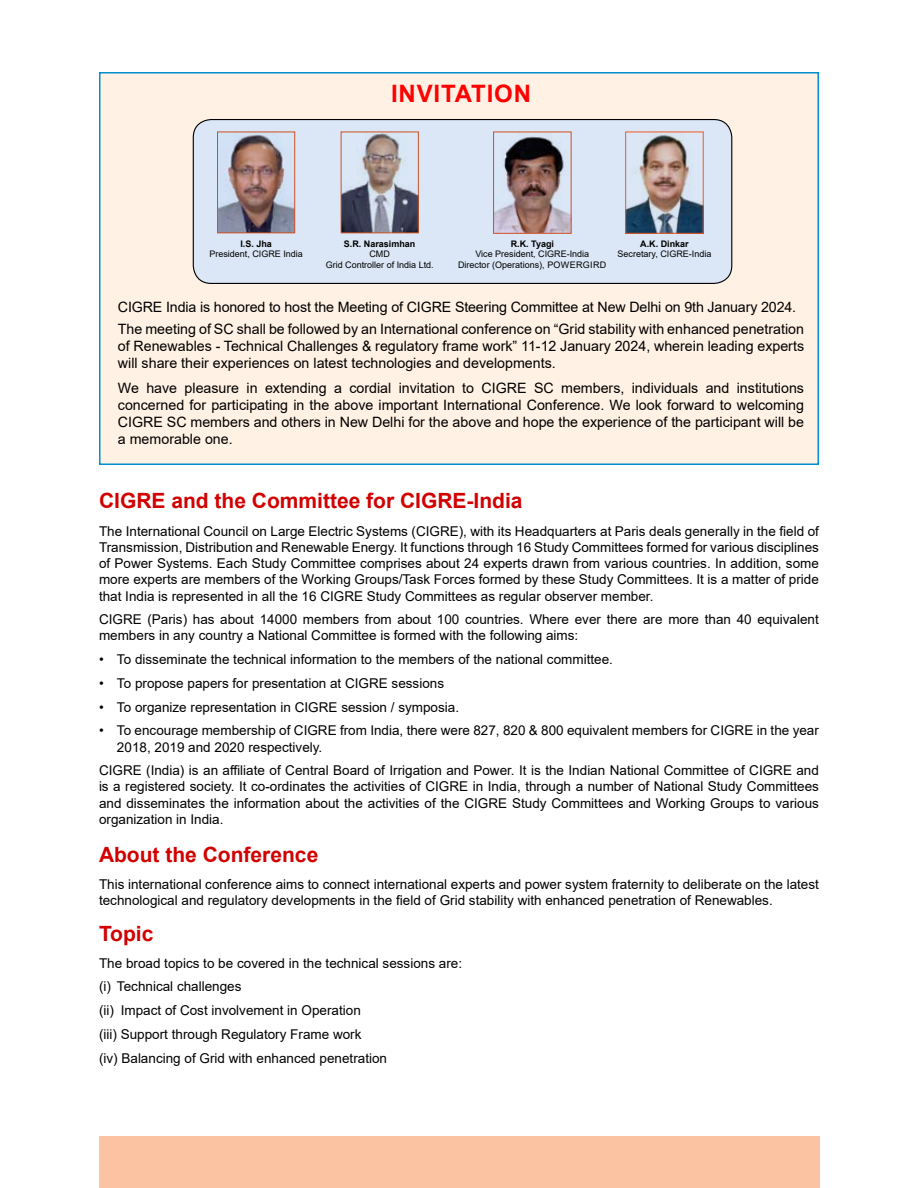
<style>
.page{position:relative;width:918px;height:1188px;background:#fff}
.page>*{position:absolute;margin:0;border:0;box-sizing:border-box;transform-origin:0 0}
.t1{font:700 24px "Arial";letter-spacing:.035em;color:#f00}
.t2{font:700 21px "Arial";color:#d20000}
.t3{font:14.25px/17.1px "Arial";color:#000}
.t4{font:13.5px/16.2px "Arial";color:#000}
.t5{font:9px/10.8px "Arial";color:#000}
.t6{font:700 9px "Arial";color:#000}
</style>
<div class="page">
<div style="left:99px;top:1137px;width:720px;height:51px;background:#fcc3a3"></div>
<div style="left:99px;top:72px;width:720px;height:393px;background:#fff1e4;border:2px solid #0091d0"></div>
<div style="left:193px;top:120px;width:539px;height:163px;background:#dbe7f6;border-radius:18px"></div>
<div style="left:193px;top:119px;width:539px;height:165px;border:1px solid #000;border-radius:18px"></div>
<img style="left:495px;top:136px;width:75px;height:96px">
<div style="left:493px;top:132px;width:79px;height:102px;border:1px solid #f15a22"></div>
<img style="left:627px;top:134px;width:75px;height:98px">
<div style="left:625px;top:132px;width:79px;height:102px;border:1px solid #f15a22"></div>
<img style="left:219px;top:134px;width:74px;height:97px">
<div style="left:217px;top:132px;width:78px;height:101px;border:1px solid #f15a22"></div>
<img style="left:343px;top:134px;width:74px;height:97px">
<div style="left:341px;top:132px;width:78px;height:101px;border:1px solid #f15a22"></div>
<h1 class="t1" style="left:391px;top:77px;width:142px">INVITATION</h1>
<p class="t6" style="left:240px;top:237px;width:33px">I.S. Jha</p>
<p class="t5" style="left:209px;top:249px;width:95px">President, CIGRE India</p>
<p class="t6" style="left:344px;top:237px;width:73px">S.R. Narasimhan</p>
<p class="t5" style="left:326px;top:249px;width:110px;text-align:center">CMD<br>Grid Controller of India Ltd.</p>
<p class="t6" style="left:511px;top:237px;width:45px">R.K. Tyagi</p>
<p class="t5" style="left:458px;top:249px;width:133px;text-indent:17px">Vice President, CIGRE-India<br>Director (Operations), Powergird</p>
<p class="t6" style="left:640px;top:237px;width:50px">A.K. Dinkar</p>
<p class="t5" style="left:618px;top:249px;width:95px">Secretary, CIGRE-India</p>
<p class="t3" style="left:118px;top:296px;width:688px;line-height:21.6px">CIGRE India is honored to host the Meeting of CIGRE Steering Committee at New Delhi on 9th January 2024.<br>The meeting of SC shall be followed by an International conference on “Grid stability with enhanced penetration</p>
<p class="t3" style="left:118px;top:337px;width:688px">of Renewables - Technical Challenges &amp; regulatory frame work” 11-12 January 2024, wherein leading experts will share their experiences on latest technologies and developments.</p>
<p class="t3" style="left:118px;top:379px;width:688px;text-align:justify">We have pleasure in extending a cordial invitation to CIGRE SC members, individuals and institutions concerned for participating in the above important International Conference. We look forward to welcoming CIGRE SC members and others in New Delhi for the above and hope the experience of the participant will be a memorable one.</p>
<h2 class="t2" style="left:99px;top:485px;width:425px">CIGRE and the Committee for CIGRE-India</h2>
<p class="t4" style="left:99px;top:523px;width:721px;text-align:justify">The International Council on Large Electric Systems (CIGRE), with its Headquarters at Paris deals generally in the field of Transmission, Distribution and Renewable Energy. It functions through 16 Study Committees formed for various disciplines of Power Systems. Each Study Committee comprises about 24 experts drawn from various countries. In addition, some more experts are members of the Working Groups/Task Forces formed by these Study Committees. It is a matter of pride that India is represented in all the 16 CIGRE Study Committees as regular observer member.</p>
<p class="t4" style="left:99px;top:611px;width:721px">CIGRE (Paris) has about 14000 members from about 100 countries. Where ever there are more than 40 equivalent members in any country a National Committee is formed with the following aims:</p>
<p class="t4" style="left:99px;top:651px;width:515px">• To disseminate the technical information to the members of the national committee.</p>
<p class="t4" style="left:99px;top:675px;width:347px">• To propose papers for presentation at CIGRE sessions</p>
<p class="t4" style="left:99px;top:699px;width:362px">• To organize representation in CIGRE session / symposia.</p>
<p class="t4" style="left:117px;top:722px;width:703px;text-indent:-18px">• To encourage membership of CIGRE from India, there were 827, 820 &amp; 800 equivalent members for CIGRE in the year<br>2018, 2019 and 2020 respectively.</p>
<p class="t4" style="left:99px;top:762px;width:721px;text-align:justify">CIGRE (India) is an affiliate of Central Board of Irrigation and Power. It is the Indian National Committee of CIGRE and is a registered society. It co-ordinates the activities of CIGRE in India, through a number of National Study Committees and disseminates the information about the activities of the CIGRE Study Committees and Working Groups to various organization in India.</p>
<h2 class="t2" style="left:99px;top:840px;width:221px">About the Conference</h2>
<p class="t4" style="left:99px;top:876px;width:721px">This international conference aims to connect international experts and power system fraternity to deliberate on the latest technological and regulatory developments in the field of Grid stability with enhanced penetration of Renewables.</p>
<h2 class="t2" style="left:99px;top:919px;width:56px">Topic</h2>
<p class="t4" style="left:99px;top:951px;width:365px;line-height:23.7px">The broad topics to be covered in the technical sessions are: (i) Technical challenges<br>(ii) Impact of Cost involvement in Operation<br>(iii) Support through Regulatory Frame work<br>(iv) Balancing of Grid with enhanced penetration</p>
</div>
